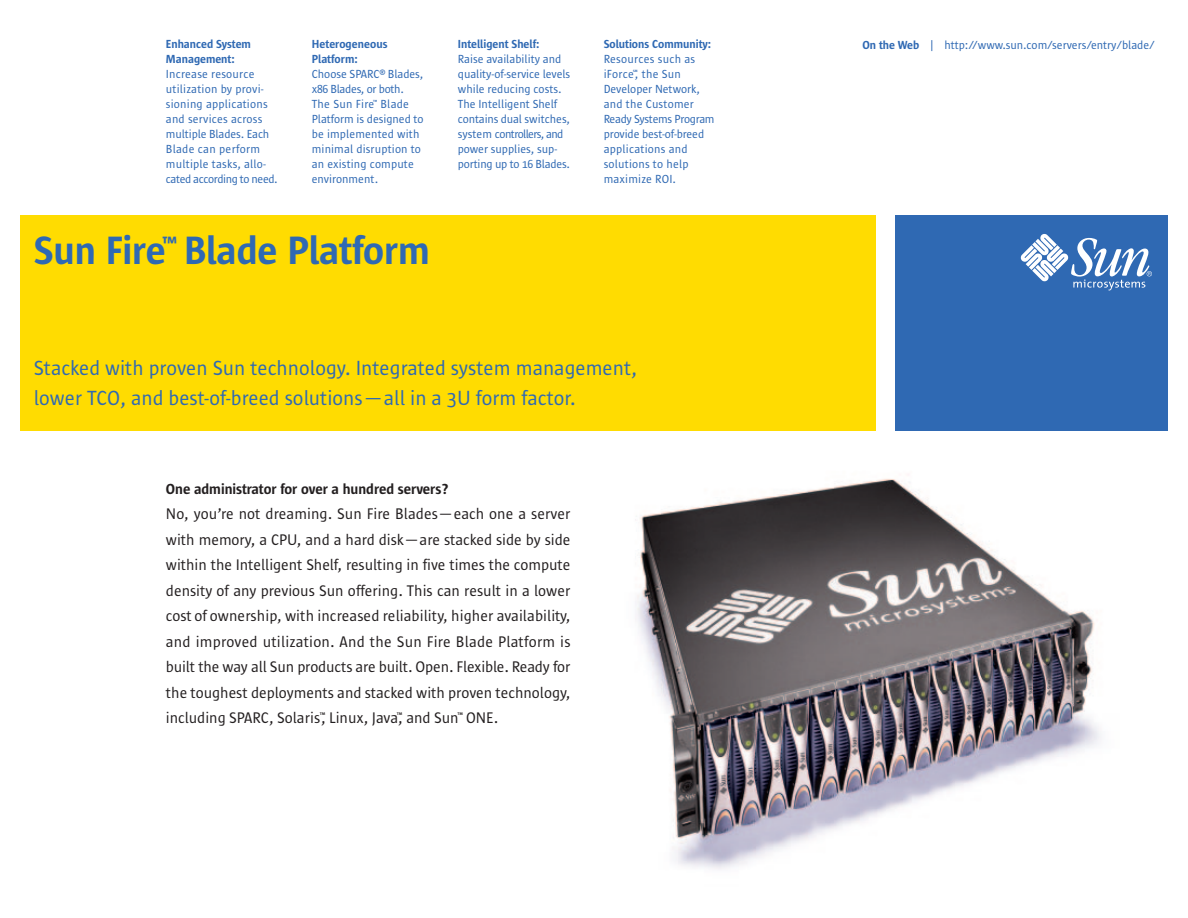
<style>
.page{position:relative;width:1188px;height:918px;background:#fff}
.page>*{position:absolute;margin:0;border:0;box-sizing:border-box;transform-origin:0 0}
.t1{font:600 40.5px "Sun Sans";color:#2f69b3}
.t2{font:21px/30px "Sun Sans";color:#2f69b3}
.t3{font:15.75px/25.5px "Sun Sans";color:#231f20;text-align:justify}
.t4{font:600 15px "Sun Sans";color:#231f20}
.t5{font:12px/15px "Sun Sans";color:#2f69b3}
.t6{font:600 12px/15px "Sun Sans";color:#2f69b3}
.t7{font:12px/15px "Sun Sans";letter-spacing:.02em;color:#2f69b3}
.t8{font:600 3.3px "Sun Sans";color:#2f69b3}
.s1{font-weight:600}
</style>
<div class="page">
<img style="left:635px;top:474px;width:466px;height:396px">
<div style="left:20px;top:215px;width:856px;height:216px;background:#ffdc01"></div>
<div style="left:896px;top:215px;width:272px;height:216px;background:#2f69b3"></div>
<svg style="left:1021px;top:234px;width:131px;height:56px"></svg>
<p class="t6" style="left:166px;top:38px;width:87px">Enhanced System<br>Management:</p>
<p class="t5" style="left:166px;top:68px;width:113px">Increase resource utilization by provi&shy;sioning applications and services across multiple Blades. Each<br>Blade can perform multiple tasks, allo&shy;cated according to need.</p>
<p class="t6" style="left:312px;top:38px;width:77px">Heterogeneous<br>Platform:</p>
<p class="t5" style="left:312px;top:68px;width:113px">Choose SPARC® Blades, x86 Blades, or both.<br>The Sun Fire™ Blade<br>Platform is designed to be implemented with minimal disruption to an existing compute environment.</p>
<h1 class="t1" style="left:34px;top:237px;width:398px">Sun Fire™ Blade Platform</h1>
<p class="t6" style="left:458px;top:38px;width:83px">Intelligent Shelf:</p>
<p class="t5" style="left:458px;top:53px;width:114px">Raise availability and quality-of-service levels while reducing costs.<br>The Intelligent Shelf contains dual switches, system controllers, and power supplies, sup&shy;porting up to 16 Blades.</p>
<p class="t6" style="left:604px;top:38px;width:109px">Solutions Community:</p>
<p class="t7" style="left:604px;top:53px;width:93px">Resources such as iForce, the Sun</p>
<p class="t8" style="left:633px;top:70px;width:6px">SM</p>
<p class="t5" style="left:604px;top:83px;width:112px">Developer Network, and the Customer<br>Ready Systems Program provide best-of-breed applications and solutions to help maximize ROI.</p>
<h2 class="t2" style="left:34px;top:355px;width:605px">Stacked with proven Sun technology. Integrated system management, lower TCO, and best-of-breed solutions—all in a 3U form factor.</h2>
<p class="t4" style="left:166px;top:484px;width:284px">One administrator for over a hundred servers?</p>
<p class="t3" style="left:166px;top:503px;width:406px">No, you’re not dreaming. Sun Fire Blades—each one a server with memory, a CPU, and a hard disk—are stacked side by side within the Intelligent Shelf, resulting in five times the compute density of any previous Sun offering. This can result in a lower cost of ownership, with increased reliability, higher availability, and improved utilization. And the Sun Fire Blade Platform is built the way all Sun products are built. Open. Flexible. Ready for the toughest deployments and stacked with proven technology, including SPARC, Solaris™, Linux, Java™, and Sun™ ONE.</p>
<p class="t5" style="left:862px;top:39px;width:294px"><span class="s1">On the Web</span> | http://www.sun.com/servers/entry/blade/</p>
</div>
